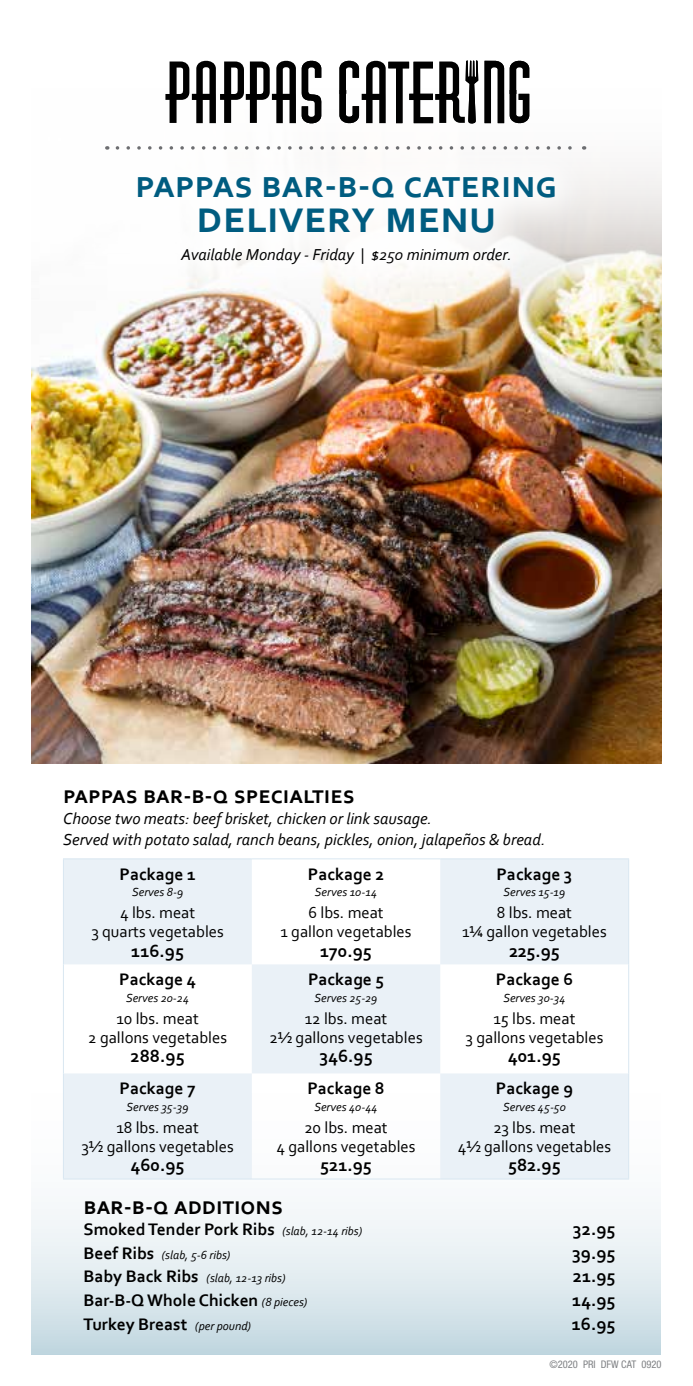
<style>
.page{position:relative;width:693px;height:1386px;background:#fff}
.page>*{position:absolute;margin:0;border:0;box-sizing:border-box;transform-origin:0 0}
.t1{font:700 45.5px "Corbel";color:#005c80}
.t2{font:700 38.5px "Corbel";color:#005c80}
.t3{font:700 24.5px "Corbel";color:#000}
.t4{font:700 24.5px "Corbel";letter-spacing:.04em;color:#000}
.t5{font:700 18.38px "Corbel";color:#000}
.t6{font:700 17.5px "Corbel";color:#000}
.t7{font:16.62px/19.2px "Corbel";color:#000;text-align:center}
.t8{font:italic 16.62px/21px "Corbel";color:#000}
.t9{font:italic 12.25px "Corbel";color:#000}
.t10{font:condensed 10.5px "Helvetica Neue LT Std";color:#808285}
.s1{font-weight:400;font-style:italic;font-size:12.25px}
.s2{font-weight:700;font-style:normal;font-size:17.5px}
</style>
<div class="page">
<svg style="left:32px;top:1153px;width:629px;height:201px"></svg>
<svg style="left:64px;top:859px;width:564px;height:320px;fill:#eaf1f7"></svg>
<hr style="left:63px;top:858px;width:189px;height:1px;background:#d9e7f1">
<hr style="left:63px;top:859px;width:1px;height:105px;background:#d9e7f1">
<hr style="left:252px;top:858px;width:188px;height:1px;background:#d9e7f1">
<hr style="left:440px;top:858px;width:189px;height:1px;background:#d9e7f1">
<hr style="left:628px;top:859px;width:1px;height:105px;background:#d9e7f1">
<hr style="left:63px;top:964px;width:1px;height:109px;background:#d9e7f1">
<hr style="left:628px;top:964px;width:1px;height:109px;background:#d9e7f1">
<hr style="left:63px;top:1073px;width:1px;height:106px;background:#d9e7f1">
<hr style="left:628px;top:1073px;width:1px;height:106px;background:#d9e7f1">
<hr style="left:63px;top:1179px;width:189px;height:1px;background:#d9e7f1">
<hr style="left:252px;top:1179px;width:188px;height:1px;background:#d9e7f1">
<hr style="left:440px;top:1179px;width:189px;height:1px;background:#d9e7f1">
<img style="left:32px;top:318px;width:630px;height:446px">
<img style="left:118px;top:60px;width:544px;height:258px">
<svg style="left:485px;top:61px;width:19px;height:62px"></svg>
<svg style="left:339px;top:60px;width:139px;height:64px"></svg>
<svg style="left:165px;top:61px;width:157px;height:62px"></svg>
<svg style="left:510px;top:61px;width:19px;height:62px"></svg>
<div style="left:102px;top:140px;width:490px;height:160px;background:#fff"></div>
<svg style="left:117px;top:146px;width:455px;height:4px"></svg>
<h2 class="t2" style="left:135px;top:160px;width:424px">pappas bar-b-q catering</h2>
<h1 class="t1" style="left:196px;top:188px;width:302px">delivery menu</h1>
<p class="t8" style="left:181px;top:244px;width:332px">Available Monday - Friday | $250 minimum order.</p>
<h3 class="t3" style="left:63px;top:780px;width:293px">pappas bar-b-q specialties</h3>
<p class="t8" style="left:63px;top:808px;width:484px">Choose two meats: beef brisket, chicken or link sausage.<br>Served with potato salad, ranch beans, pickles, onion, jalapeños &amp; bread.</p>
<p class="t6" style="left:120px;top:863px;width:78px">Package 1</p>
<p class="t9" style="left:132px;top:885px;width:53px">Serves 8-9</p>
<p class="t7" style="left:91px;top:903px;width:134px">4 lbs. meat<br>3 quarts vegetables</p>
<p class="t5" style="left:131px;top:939px;width:54px">116.95</p>
<p class="t6" style="left:308px;top:863px;width:78px">Package 2</p>
<p class="t9" style="left:315px;top:885px;width:64px">Serves 10-14</p>
<p class="t7" style="left:280px;top:903px;width:133px">6 lbs. meat<br>1 gallon vegetables</p>
<p class="t5" style="left:320px;top:939px;width:53px">170.95</p>
<p class="t6" style="left:496px;top:863px;width:78px">Package 3</p>
<p class="t9" style="left:504px;top:885px;width:63px">Serves 15-19</p>
<p class="t7" style="left:462px;top:903px;width:146px">8 lbs. meat<br>1¼ gallon vegetables</p>
<p class="t5" style="left:509px;top:939px;width:52px">225.95</p>
<p class="t6" style="left:119px;top:969px;width:78px">Package 4</p>
<p class="t9" style="left:126px;top:990px;width:65px">Serves 20-24</p>
<p class="t7" style="left:88px;top:1008px;width:140px">10 lbs. meat<br>2 gallons vegetables</p>
<p class="t5" style="left:131px;top:1045px;width:56px">288.95</p>
<p class="t6" style="left:120px;top:1078px;width:78px">Package 7</p>
<p class="t9" style="left:127px;top:1099px;width:64px">Serves 35-39</p>
<p class="t7" style="left:81px;top:1117px;width:154px">18 lbs. meat<br>3½ gallons vegetables</p>
<p class="t5" style="left:131px;top:1154px;width:55px">460.95</p>
<p class="t6" style="left:308px;top:969px;width:78px">Package 5</p>
<p class="t9" style="left:315px;top:990px;width:64px">Serves 25-29</p>
<p class="t7" style="left:269px;top:1008px;width:155px">12 lbs. meat<br>2½ gallons vegetables</p>
<p class="t5" style="left:319px;top:1045px;width:55px">346.95</p>
<p class="t6" style="left:307px;top:1078px;width:79px">Package 8</p>
<p class="t9" style="left:314px;top:1099px;width:65px">Serves 40-44</p>
<p class="t7" style="left:277px;top:1117px;width:141px">20 lbs. meat<br>4 gallons vegetables</p>
<p class="t5" style="left:320px;top:1154px;width:53px">521.95</p>
<p class="t6" style="left:496px;top:969px;width:79px">Package 6</p>
<p class="t9" style="left:503px;top:990px;width:64px">Serves 30-34</p>
<p class="t7" style="left:466px;top:1008px;width:139px">15 lbs. meat<br>3 gallons vegetables</p>
<p class="t5" style="left:508px;top:1045px;width:54px">401.95</p>
<p class="t6" style="left:496px;top:1078px;width:79px">Package 9</p>
<p class="t9" style="left:503px;top:1099px;width:64px">Serves 45-50</p>
<p class="t7" style="left:458px;top:1117px;width:155px">23 lbs. meat<br>4½ gallons vegetables</p>
<p class="t5" style="left:508px;top:1154px;width:54px">582.95</p>
<h3 class="t4" style="left:84px;top:1191px;width:201px">bar-b-q additions</h3>
<p class="t6" style="left:84px;top:1219px;width:280px">Smoked Tender Pork Ribs <span class="s1">(slab, 12-14 ribs)</span></p>
<p class="t5" style="left:573px;top:1218px;width:44px">32.95</p>
<p class="t9" style="left:84px;top:1247px;width:148px"><span class="s2">Beef Ribs</span> (slab, 5-6 ribs)</p>
<p class="t5" style="left:572px;top:1242px;width:45px">39.95</p>
<p class="t9" style="left:84px;top:1271px;width:204px"><span class="s2">Baby Back Ribs</span> (slab, 12-13 ribs)</p>
<p class="t5" style="left:573px;top:1265px;width:44px">21.95</p>
<p class="t6" style="left:84px;top:1289px;width:225px">Bar-B-Q Whole Chicken <span class="s1">(8 pieces)</span></p>
<p class="t5" style="left:572px;top:1289px;width:45px">14.95</p>
<p class="t6" style="left:84px;top:1313px;width:169px">Turkey Breast <span class="s1">(per pound)</span></p>
<p class="t5" style="left:572px;top:1312px;width:45px">16.95</p>
<p class="t10" style="left:549px;top:1358px;width:114px">©2020 PRI DFW CAT 0920</p>
</div>
